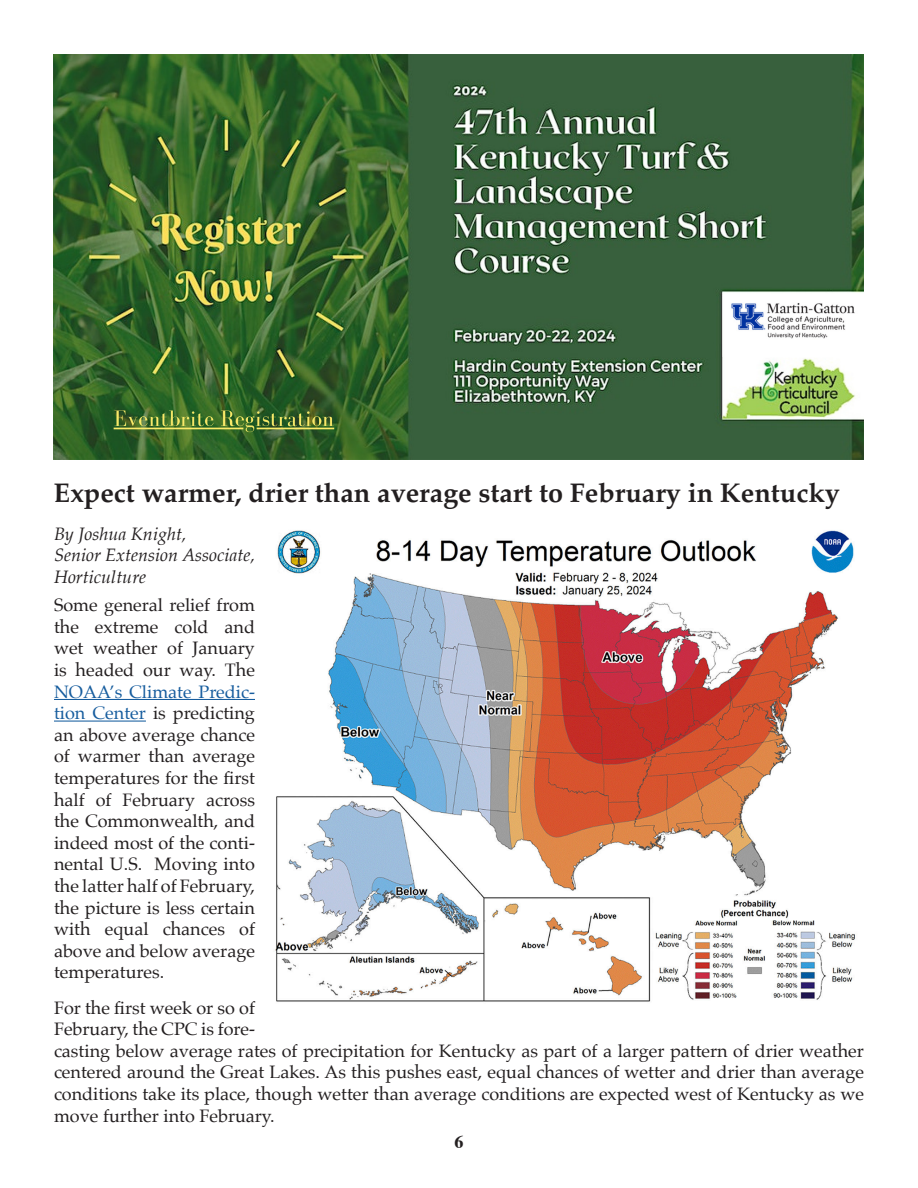
<style>
.page{position:relative;width:918px;height:1188px;background:#fff}
.page>*{position:absolute;margin:0;border:0;box-sizing:border-box;transform-origin:0 0}
.t1{font:700 27px "Palatino";color:#231f20}
.t2{font:18px/21.6px "Palatino";color:#231f20;text-align:justify}
.t3{font:italic 18px "Palatino";color:#231f20}
.t4{font:700 18px "Times";color:#231f20}
.s1{color:#175d9e}
</style>
<div class="page">
<hr style="left:54px;top:699px;width:201px;height:1px;background:#175d9e">
<hr style="left:54px;top:721px;width:92px;height:1px;background:#175d9e">
<img style="left:275px;top:530px;width:580px;height:472px">
<img style="left:54px;top:54px;width:810px;height:405px">
<p class="t1" style="left:54px;top:470px;width:787px">Expect warmer, drier than average start to February in Kentucky</p>
<p class="t3" style="left:54px;top:518px;width:134px">By Joshua Knight,</p>
<p class="t3" style="left:54px;top:540px;width:202px">Senior Extension Associate,</p>
<p class="t3" style="left:54px;top:562px;width:94px">Horticulture</p>
<p class="t2" style="left:54px;top:594px;width:203px">Some general relief from the extreme cold and wet weather of January is headed our way. The <span class="s1">NOAA’s Climate Predic&shy;tion Center</span> is predicting an above average chance of warmer than average temperatures for the first half of February across the Commonwealth, and indeed most of the conti&shy;nental U.S. Moving into the latter half of February, the picture is less certain with equal chances of above and below average temperatures.</p>
<p class="t2" style="left:54px;top:997px;width:812px;text-align:left">For the first week or so of<br>February, the CPC is fore-<br>casting below average rates of precipitation for Kentucky as part of a larger pattern of drier weather centered around the Great Lakes. As this pushes east, equal chances of wetter and drier than average conditions take its place, though wetter than average conditions are expected west of Kentucky as we move further into February.</p>
<p class="t4" style="left:454px;top:1124px;width:10px">6</p>
</div>
